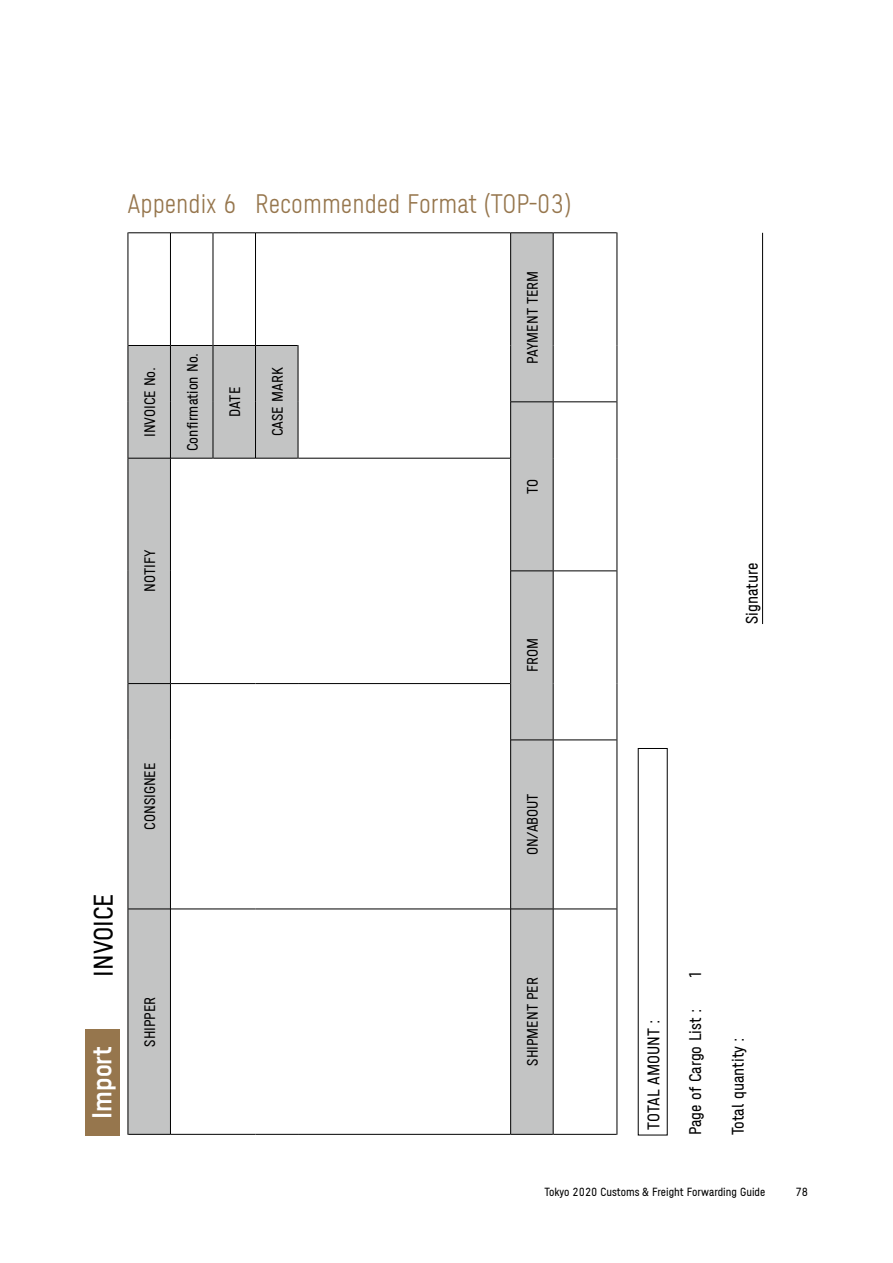
<style>
.page{position:relative;width:893px;height:1263px;background:#fff}
.page>*{position:absolute;margin:0;border:0;box-sizing:border-box;transform-origin:0 0}
.t1{font:300 24px "TOKYO2020";color:#96764d}
.t2{font:24px "TOKYO2020";color:#000}
.t3{font:700 24px "TOKYO2020 De";color:#fff}
.t4{font:15px "TOKYO2020";color:#000}
.t5{font:13.5px "TOKYO2020";color:#000}
.t6{font:10.5px "TOKYO2020";color:#000}
</style>
<div class="page">
<svg style="left:129px;top:233px;width:424px;height:901px"></svg>
<hr style="left:128px;top:909px;width:42px;height:1px;background:#000">
<hr style="left:128px;top:683px;width:42px;height:1px;background:#000">
<hr style="left:128px;top:909px;width:1px;height:226px;background:#000">
<hr style="left:128px;top:1134px;width:42px;height:1px;background:#000">
<hr style="left:128px;top:740px;width:1px;height:169px;background:#000">
<hr style="left:128px;top:683px;width:1px;height:57px;background:#000">
<hr style="left:128px;top:571px;width:1px;height:112px;background:#000">
<hr style="left:128px;top:458px;width:1px;height:113px;background:#000">
<hr style="left:256px;top:232px;width:42px;height:1px;background:#000">
<hr style="left:298px;top:232px;width:212px;height:1px;background:#000">
<hr style="left:128px;top:402px;width:1px;height:56px;background:#000">
<hr style="left:128px;top:458px;width:42px;height:1px;background:#000">
<hr style="left:128px;top:345px;width:1px;height:57px;background:#000">
<hr style="left:170px;top:402px;width:1px;height:56px;background:#000">
<hr style="left:170px;top:345px;width:1px;height:57px;background:#000">
<hr style="left:213px;top:402px;width:1px;height:57px;background:#000">
<hr style="left:213px;top:345px;width:1px;height:57px;background:#000">
<hr style="left:255px;top:402px;width:1px;height:57px;background:#000">
<hr style="left:255px;top:345px;width:1px;height:57px;background:#000">
<hr style="left:256px;top:345px;width:42px;height:1px;background:#000">
<hr style="left:298px;top:402px;width:1px;height:57px;background:#000">
<hr style="left:298px;top:345px;width:1px;height:57px;background:#000">
<hr style="left:511px;top:1134px;width:42px;height:1px;background:#000">
<hr style="left:511px;top:908px;width:42px;height:1px;background:#000">
<hr style="left:511px;top:739px;width:42px;height:1px;background:#000">
<hr style="left:511px;top:570px;width:42px;height:1px;background:#000">
<hr style="left:510px;top:402px;width:1px;height:56px;background:#000">
<hr style="left:510px;top:345px;width:1px;height:57px;background:#000">
<hr style="left:511px;top:401px;width:42px;height:1px;background:#000">
<hr style="left:510px;top:232px;width:1px;height:113px;background:#000">
<hr style="left:511px;top:232px;width:42px;height:1px;background:#000">
<hr style="left:553px;top:909px;width:1px;height:226px;background:#000">
<hr style="left:554px;top:1134px;width:63px;height:1px;background:#000">
<hr style="left:553px;top:740px;width:1px;height:169px;background:#000">
<hr style="left:554px;top:908px;width:63px;height:1px;background:#000">
<hr style="left:553px;top:683px;width:1px;height:57px;background:#000">
<hr style="left:554px;top:739px;width:63px;height:1px;background:#000">
<hr style="left:553px;top:571px;width:1px;height:112px;background:#000">
<hr style="left:553px;top:458px;width:1px;height:113px;background:#000">
<hr style="left:554px;top:570px;width:63px;height:1px;background:#000">
<hr style="left:553px;top:402px;width:1px;height:56px;background:#000">
<hr style="left:553px;top:345px;width:1px;height:57px;background:#000">
<hr style="left:554px;top:401px;width:63px;height:1px;background:#000">
<hr style="left:553px;top:232px;width:1px;height:113px;background:#000">
<hr style="left:554px;top:232px;width:63px;height:1px;background:#000">
<hr style="left:617px;top:909px;width:1px;height:226px;background:#000">
<hr style="left:617px;top:740px;width:1px;height:169px;background:#000">
<hr style="left:617px;top:683px;width:1px;height:57px;background:#000">
<hr style="left:617px;top:571px;width:1px;height:112px;background:#000">
<hr style="left:617px;top:458px;width:1px;height:113px;background:#000">
<hr style="left:617px;top:402px;width:1px;height:56px;background:#000">
<hr style="left:617px;top:345px;width:1px;height:57px;background:#000">
<hr style="left:617px;top:232px;width:1px;height:113px;background:#000">
<hr style="left:170px;top:909px;width:1px;height:226px;background:#000">
<hr style="left:171px;top:1134px;width:42px;height:1px;background:#000">
<hr style="left:170px;top:740px;width:1px;height:169px;background:#000">
<hr style="left:171px;top:908px;width:42px;height:1px;background:#000">
<hr style="left:170px;top:683px;width:1px;height:57px;background:#000">
<hr style="left:170px;top:571px;width:1px;height:112px;background:#000">
<hr style="left:171px;top:683px;width:42px;height:1px;background:#000">
<hr style="left:170px;top:458px;width:1px;height:113px;background:#000">
<hr style="left:171px;top:458px;width:42px;height:1px;background:#000">
<hr style="left:213px;top:1134px;width:42px;height:1px;background:#000">
<hr style="left:213px;top:908px;width:42px;height:1px;background:#000">
<hr style="left:213px;top:683px;width:42px;height:1px;background:#000">
<hr style="left:213px;top:458px;width:42px;height:1px;background:#000">
<hr style="left:255px;top:1134px;width:43px;height:1px;background:#000">
<hr style="left:255px;top:908px;width:43px;height:1px;background:#000">
<hr style="left:255px;top:683px;width:43px;height:1px;background:#000">
<hr style="left:256px;top:458px;width:42px;height:1px;background:#000">
<hr style="left:298px;top:1134px;width:212px;height:1px;background:#000">
<hr style="left:298px;top:908px;width:212px;height:1px;background:#000">
<hr style="left:298px;top:683px;width:212px;height:1px;background:#000">
<hr style="left:298px;top:458px;width:212px;height:1px;background:#000">
<hr style="left:510px;top:909px;width:1px;height:226px;background:#000">
<hr style="left:510px;top:740px;width:1px;height:169px;background:#000">
<hr style="left:510px;top:683px;width:1px;height:57px;background:#000">
<hr style="left:510px;top:571px;width:1px;height:112px;background:#000">
<hr style="left:510px;top:458px;width:1px;height:113px;background:#000">
<hr style="left:128px;top:232px;width:1px;height:113px;background:#000">
<hr style="left:128px;top:345px;width:42px;height:1px;background:#000">
<hr style="left:128px;top:232px;width:42px;height:1px;background:#000">
<hr style="left:170px;top:232px;width:1px;height:113px;background:#000">
<hr style="left:171px;top:345px;width:42px;height:1px;background:#000">
<hr style="left:171px;top:232px;width:42px;height:1px;background:#000">
<hr style="left:213px;top:232px;width:1px;height:113px;background:#000">
<hr style="left:213px;top:345px;width:42px;height:1px;background:#000">
<hr style="left:213px;top:232px;width:42px;height:1px;background:#000">
<hr style="left:255px;top:232px;width:1px;height:113px;background:#000">
<div style="left:85px;top:1029px;width:34px;height:106px;background:#96764d"></div>
<hr style="left:762px;top:233px;width:1px;height:391px;background:#000">
<h1 class="t1" style="left:128px;top:188px;width:446px">Appendix 6 Recommended Format (TOP-03)</h1>
<p class="t5" style="left:141px;top:437px;width:72px;rotate:-90deg">INVOICE No.</p>
<p class="t5" style="left:183px;top:451px;width:100px;rotate:-90deg">Confirmation No.</p>
<p class="t5" style="left:226px;top:417px;width:31px;rotate:-90deg">DATE</p>
<p class="t5" style="left:268px;top:436px;width:70px;rotate:-90deg">CASE MARK</p>
<p class="t5" style="left:141px;top:592px;width:44px;rotate:-90deg">NOTIFY</p>
<p class="t5" style="left:523px;top:364px;width:95px;rotate:-90deg">PAYMENT TERM</p>
<p class="t5" style="left:523px;top:494px;width:16px;rotate:-90deg">TO</p>
<p class="t5" style="left:523px;top:672px;width:36px;rotate:-90deg">FROM</p>
<p class="t4" style="left:742px;top:624px;width:63px;rotate:-90deg">Signature</p>
<h1 class="t2" style="left:87px;top:977px;width:84px;rotate:-90deg">INVOICE</h1>
<h1 class="t3" style="left:85px;top:1119px;width:74px;rotate:-90deg">Import</h1>
<p class="t5" style="left:141px;top:830px;width:68px;rotate:-90deg">CONSIGNEE</p>
<p class="t5" style="left:141px;top:1047px;width:52px;rotate:-90deg">SHIPPER</p>
<p class="t5" style="left:523px;top:855px;width:63px;rotate:-90deg">ON/ABOUT</p>
<p class="t5" style="left:523px;top:1066px;width:90px;rotate:-90deg">SHIPMENT PER</p>
<p class="t4" style="left:685px;top:979px;width:10px;rotate:-90deg">1</p>
<p class="t4" style="left:643px;top:1129px;width:112px;rotate:-90deg">TOTAL AMOUNT :</p>
<p class="t4" style="left:685px;top:1135px;width:128px;rotate:-90deg">Page of Cargo List :</p>
<p class="t4" style="left:727px;top:1135px;width:100px;rotate:-90deg">Total quantity :</p>
<p class="t6" style="left:544px;top:1184px;width:222px">Tokyo 2020 Customs &amp; Freight Forwarding Guide</p>
<p class="t6" style="left:795px;top:1184px;width:14px">78</p>
</div>
